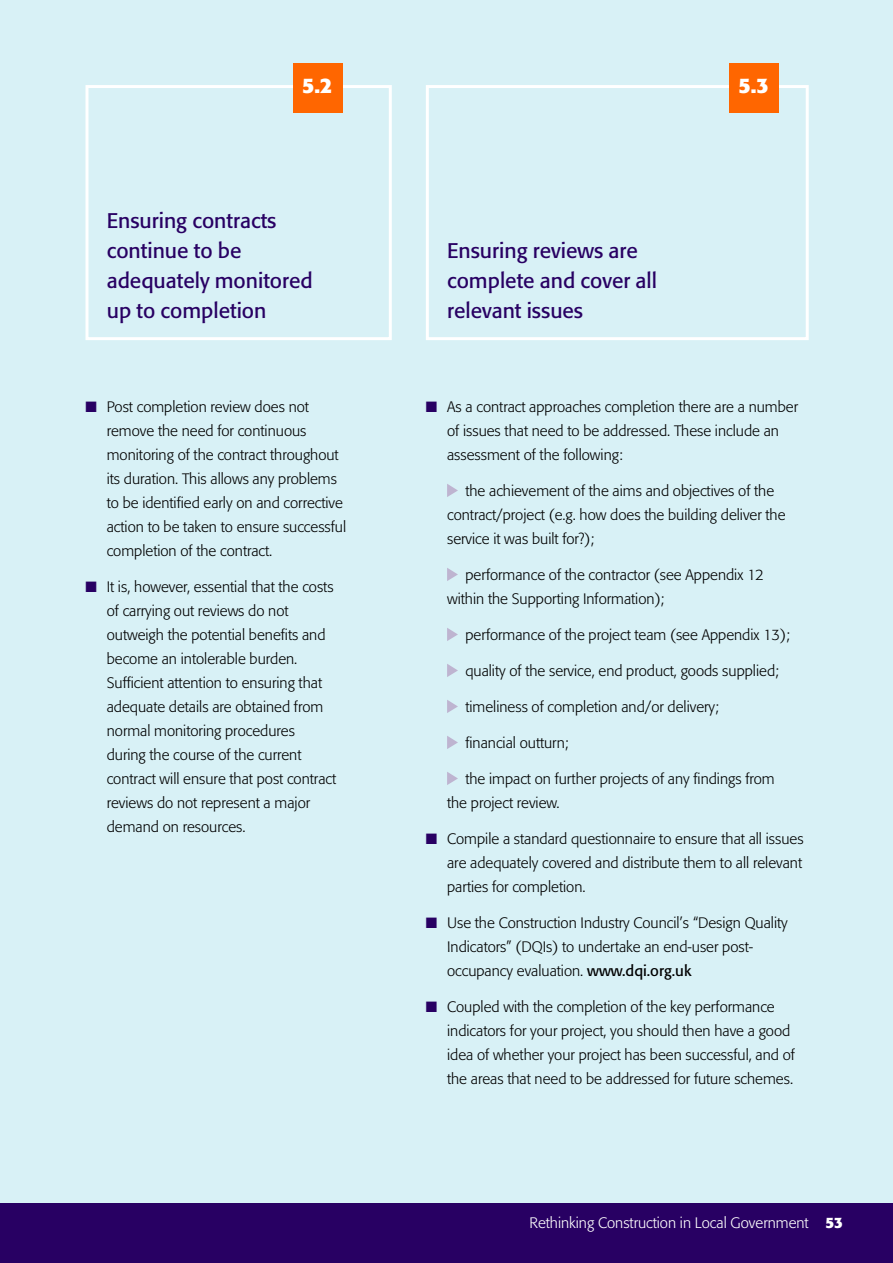
<style>
.page{position:relative;width:893px;height:1263px;background:#fff}
.page>*{position:absolute;margin:0;border:0;box-sizing:border-box;transform-origin:0 0}
.t1{font:21px/30px "Formata";color:#280063}
.t2{font:700 21px "Formata";color:#fff}
.t3{font:300 15px/24px "Formata";color:#000}
.t4{font:300 15px "Formata";color:#fff}
.s1{color:#280063}
.s2{font-weight:400}
.s3{font-weight:700}
</style>
<div class="page">
<div style="left:0;top:0;width:892px;height:1263px;background:#d8f1f6"></div>
<div style="left:0;top:1203px;width:892px;height:60px;background:#280063"></div>
<div style="left:85px;top:85px;width:307px;height:255px;border:3px solid #fff"></div>
<div style="left:293px;top:64px;width:49px;height:49px;background:#f60"></div>
<div style="left:426px;top:85px;width:382px;height:255px;border:3px solid #fff"></div>
<div style="left:729px;top:64px;width:49px;height:49px;background:#f60"></div>
<svg style="left:447px;top:772px;width:11px;height:13px"></svg>
<svg style="left:447px;top:736px;width:11px;height:13px"></svg>
<svg style="left:447px;top:700px;width:11px;height:13px"></svg>
<svg style="left:447px;top:664px;width:11px;height:13px"></svg>
<svg style="left:447px;top:628px;width:11px;height:13px"></svg>
<svg style="left:447px;top:568px;width:11px;height:13px"></svg>
<svg style="left:447px;top:484px;width:11px;height:13px"></svg>
<h1 class="t2" style="left:302px;top:77px;width:32px">5.2</h1>
<h1 class="t1" style="left:107px;top:208px;width:207px">Ensuring contracts continue to be adequately monitored up to completion</h1>
<p class="t3" style="left:107px;top:395px;width:241px;text-indent:-21px"><span class="s1">■</span> Post completion review does not remove the need for continuous monitoring of the contract throughout its duration. This allows any problems to be identified early on and corrective action to be taken to ensure successful completion of the contract.</p>
<p class="t3" style="left:107px;top:575px;width:231px;text-indent:-21px"><span class="s1">■</span> It is, however, essential that the costs of carrying out reviews do not outweigh the potential benefits and become an intolerable burden.<br>Sufficient attention to ensuring that adequate details are obtained from normal monitoring procedures during the course of the current contract will ensure that post contract reviews do not represent a major demand on resources.</p>
<h1 class="t1" style="left:447px;top:237px;width:211px">Ensuring reviews are complete and cover all relevant issues</h1>
<h1 class="t2" style="left:738px;top:77px;width:32px">5.3</h1>
<p class="t3" style="left:447px;top:395px;width:352px;text-indent:-21px"><span class="s1">■</span> As a contract approaches completion there are a number of issues that need to be addressed. These include an assessment of the following:</p>
<p class="t3" style="left:447px;top:479px;width:340px;text-indent:18px">the achievement of the aims and objectives of the contract/project (e.g. how does the building deliver the service it was built for?);</p>
<p class="t3" style="left:447px;top:563px;width:318px;text-indent:18px">performance of the contractor (see Appendix 12 within the Supporting Information);</p>
<p class="t3" style="left:465px;top:623px;width:326px">performance of the project team (see Appendix 13);</p>
<p class="t3" style="left:465px;top:659px;width:315px">quality of the service, end product, goods supplied;</p>
<p class="t3" style="left:465px;top:695px;width:255px">timeliness of completion and/or delivery;</p>
<p class="t3" style="left:465px;top:731px;width:105px">financial outturn;</p>
<p class="t3" style="left:447px;top:767px;width:329px;text-indent:18px">the impact on further projects of any findings from the project review.</p>
<p class="t3" style="left:447px;top:827px;width:358px;text-align:justify;text-indent:-21px"><span class="s1">■</span> Compile a standard questionnaire to ensure that all issues are adequately covered and distribute them to all relevant parties for completion.</p>
<p class="t3" style="left:447px;top:911px;width:342px;text-indent:-21px"><span class="s1">■</span> Use the Construction Industry Council’s “Design Quality<br>Indicators” (DQIs) to undertake an end-user post&shy;occupancy evaluation. <span class="s2">www.dqi.org.uk</span></p>
<p class="t3" style="left:447px;top:995px;width:349px;text-indent:-21px"><span class="s1">■</span> Coupled with the completion of the key performance indicators for your project, you should then have a good idea of whether your project has been successful, and of the areas that need to be addressed for future schemes.</p>
<p class="t4" style="left:529px;top:1216px;width:315px">Rethinking Construction in Local Government <span class="s3">53</span></p>
</div>
